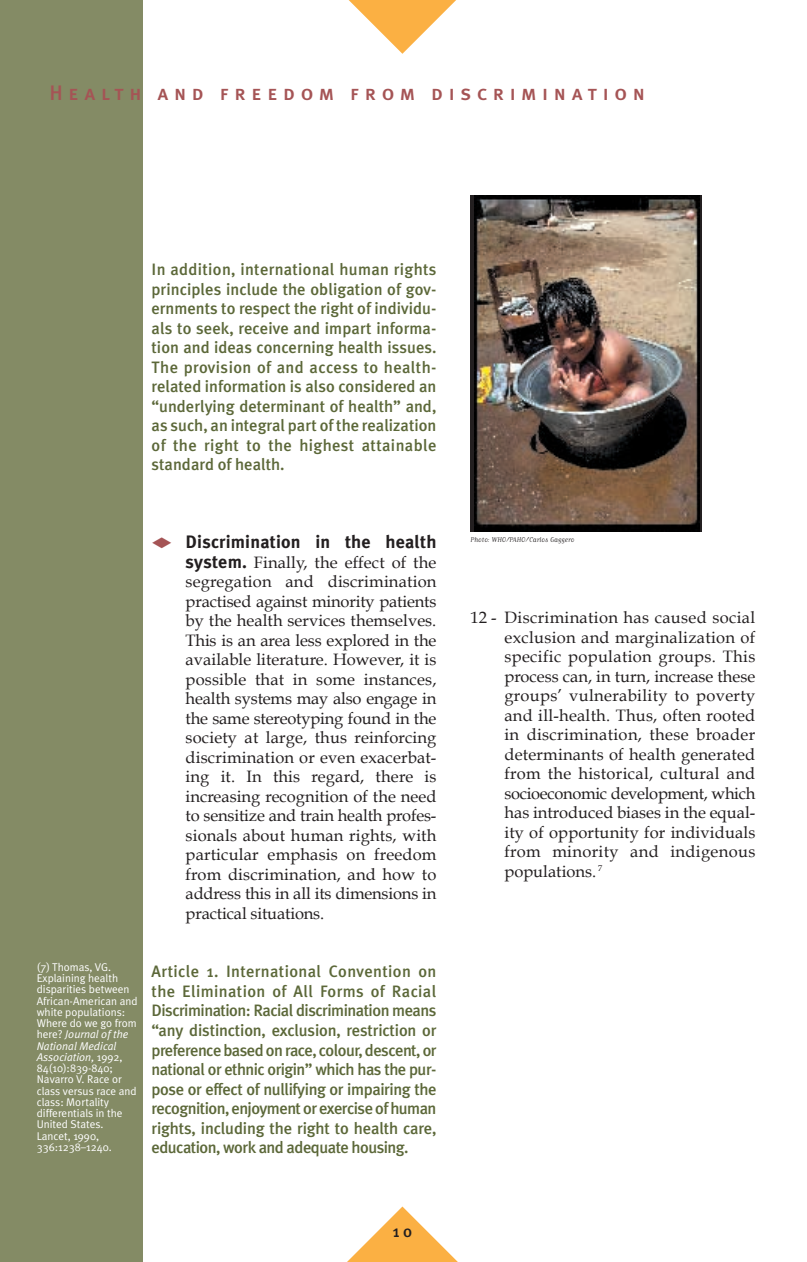
<style>
.page{position:relative;width:807px;height:1262px;background:#fff}
.page>*{position:absolute;margin:0;border:0;box-sizing:border-box;transform-origin:0 0}
.t1{font:21px "Meta Plus Medium Caps";letter-spacing:.265em;color:#a55455}
.t2{font:700 18px "Meta Plus";letter-spacing:.01em;color:#231f20}
.t3{font:16.5px/19.5px "Book Antiqua";letter-spacing:-.005em;color:#231f20;text-align:justify}
.t4{font:500 16.5px/19.5px "Meta Plus";letter-spacing:-.01em;color:#5c6839;text-align:justify}
.t5{font:500 16.5px "Meta Plus";color:#231f20}
.t6{font:11.25px/11.2px "Meta Plus Normal";color:#fff}
.t7{font:8.25px "Matrix Script";color:#231f20}
.s1{color:#a55455}
.s2{font-family:"Meta Plus";font-weight:700;font-size:18px}
.s3{font-style:italic}
</style>
<div class="page">
<div style="left:0;top:0;width:143px;height:1261px;background:#848b65"></div>
<svg style="left:348px;top:1206px;width:109px;height:55px"></svg>
<svg style="left:348px;top:0;width:108px;height:54px"></svg>
<div style="left:470px;top:195px;width:232px;height:336px;background:#231f20"></div>
<img style="left:474px;top:195px;width:226px;height:336px">
<p class="t1" style="left:50px;top:81px;width:597px">Health and freedom from discrimination</p>
<p class="t4" style="left:152px;top:262px;width:286px">In addition, international human rights principles include the obligation of gov&shy;ernments to respect the right of individu&shy;als to seek, receive and impart informa&shy;tion and ideas concerning health issues.<br>The provision of and access to health&shy;related information is also considered an “underlying determinant of health” and, as such, an integral part of the realization of the right to the highest attainable standard of health.</p>
<p class="t2" style="left:152px;top:536px;width:286px"><span class="s1">◆</span> Discrimination in the health</p>
<p class="t3" style="left:186px;top:553px;width:252px"><span class="s2">system.</span> Finally, the effect of the segregation and discrimination practised against minority patients by the health services themselves.<br>This is an area less explored in the available literature. However, it is possible that in some instances, health systems may also engage in the same stereotyping found in the society at large, thus reinforcing discrimination or even exacerbat&shy;ing it. In this regard, there is increasing recognition of the need to sensitize and train health profes&shy;sionals about human rights, with particular emphasis on freedom from discrimination, and how to address this in all its dimensions in practical situations.</p>
<p class="t6" style="left:37px;top:962px;width:102px">(7) Thomas, VG.<br>Explaining health disparities between<br>African-American and white populations:<br>Where do we go from here? <span class="s3">Journal of the<br>National Medical<br>Association,</span> 1992,<br>84(10):839-840;<br>Navarro V. Race or class versus race and class: Mortality differentials in the<br>United States.<br>Lancet, 1990,<br>336:1238–1240.</p>
<p class="t4" style="left:152px;top:964px;width:286px">Article 1. International Convention on the Elimination of All Forms of Racial Discrimination: Racial discrimination means “any distinction, exclusion, restriction or preference based on race, colour, descent, or national or ethnic origin” which has the pur&shy;pose or effect of nullifying or impairing the recognition, enjoyment or exercise of human rights, including the right to health care, education, work and adequate housing.</p>
<p class="t5" style="left:393px;top:1225px;width:21px">10</p>
<p class="t7" style="left:471px;top:536px;width:105px">Photo: WHO/PAHO/Carlos Gaggero</p>
<p class="t3" style="left:504px;top:608px;width:252px;text-indent:-34px">12 - Discrimination has caused social exclusion and marginalization of specific population groups. This process can, in turn, increase these groups’ vulnerability to poverty and ill-health. Thus, often rooted in discrimination, these broader determinants of health generated from the historical, cultural and socioeconomic development, which has introduced biases in the equal&shy;ity of opportunity for individuals from minority and indigenous populations. <sup>7</sup></p>
</div>
